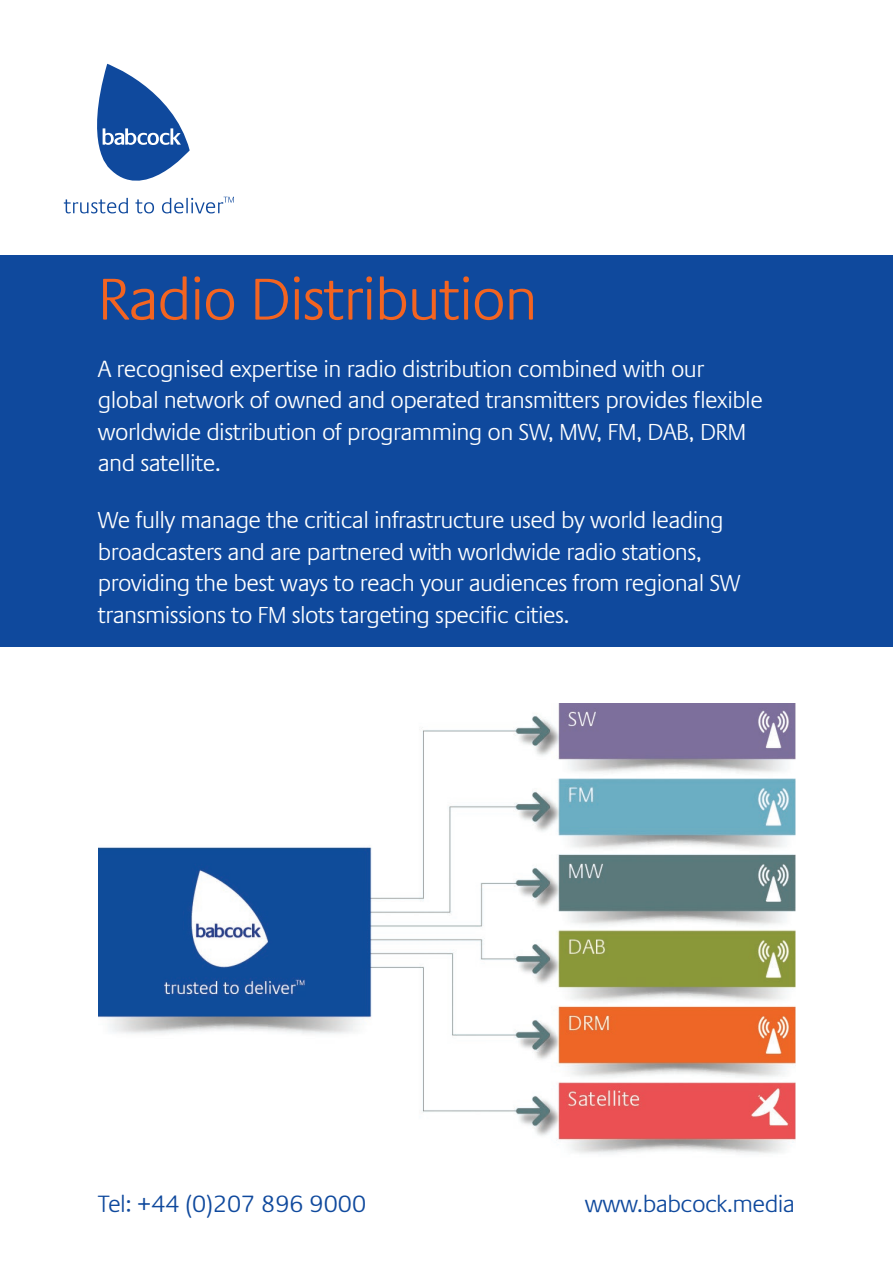
<style>
.page{position:relative;width:893px;height:1263px;background:#fff}
.page>*{position:absolute;margin:0;border:0;box-sizing:border-box;transform-origin:0 0}
.t1{font:300 60px "Praxis LT Pro";letter-spacing:-.025em;color:#f36421}
.t2{font:300 24px "Praxis LT Pro";letter-spacing:-.025em;color:#0f499d}
.t3{font:300 23.7px/31.5px "Praxis LT Pro";letter-spacing:-.025em;color:#fff}
</style>
<div class="page">
<svg style="left:64px;top:64px;width:170px;height:149px"></svg>
<div style="left:0;top:255px;width:893px;height:391px;background:#0f499d"></div>
<img style="left:98px;top:704px;width:697px;height:450px">
<h1 class="t1" style="left:98px;top:265px;width:441px">Radio Distribution</h1>
<p class="t3" style="left:98px;top:353px;width:667px">A recognised expertise in radio distribution combined with our global network of owned and operated transmitters provides flexible worldwide distribution of programming on SW, MW, FM, DAB, DRM and satellite.</p>
<p class="t3" style="left:98px;top:505px;width:644px">We fully manage the critical infrastructure used by world leading broadcasters and are partnered with worldwide radio stations, providing the best ways to reach your audiences from regional SW transmissions to FM slots targeting specific cities.</p>
<p class="t2" style="left:98px;top:1190px;width:270px">Tel: +44 (0)207 896 9000</p>
<p class="t2" style="left:585px;top:1190px;width:212px">www.babcock.media</p>
</div>
